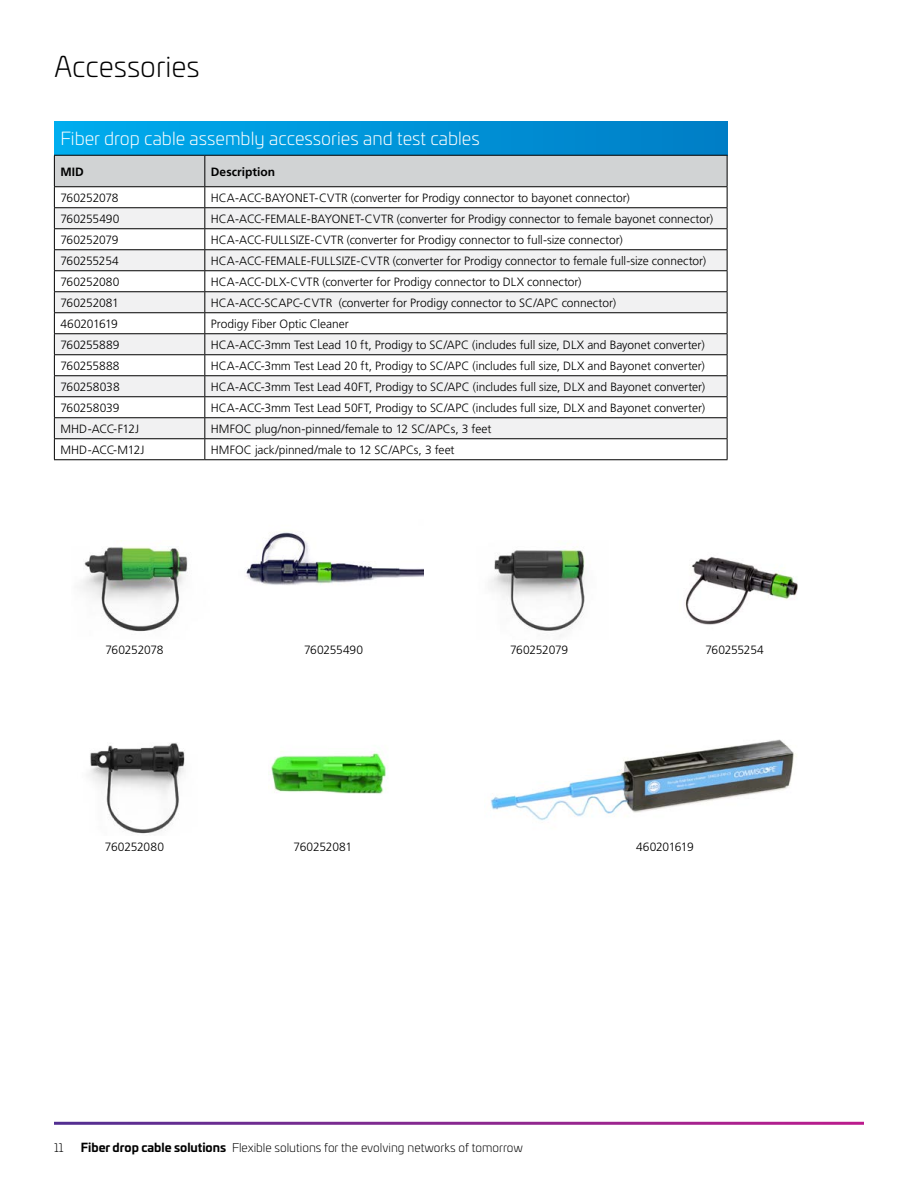
<style>
.page{position:relative;width:918px;height:1188px;background:#fff}
.page>*{position:absolute;margin:0;border:0;box-sizing:border-box;transform-origin:0 0}
.t1{font:300 28.5px "Univia Pro";color:#000}
.t2{font:300 18px "Univia Pro";color:#fff}
.t3{font:300 12px "Frutiger LT Pro";letter-spacing:-.005em;color:#000}
.t4{font:300 12px "Univia Pro";color:#000}
.t5{font:300 12px "Frutiger LT Pro";letter-spacing:-.03em;color:#000}
.t6{font:700 12px "Frutiger LT Pro";letter-spacing:.005em;color:#000}
.s1{font-weight:700}
</style>
<div class="page">
<div style="left:54px;top:122px;width:673px;height:33px;background:linear-gradient(to right,#00acee,#007ec6)"></div>
<svg style="left:54px;top:155px;width:674px;height:304px"></svg>
<hr style="left:54px;top:459px;width:151px;height:1px;background:#000">
<hr style="left:205px;top:459px;width:523px;height:1px;background:#000">
<img style="left:80px;top:540px;width:108px;height:92px">
<img style="left:89px;top:743px;width:97px;height:91px">
<img style="left:271px;top:751px;width:115px;height:43px">
<img style="left:490px;top:546px;width:95px;height:90px">
<img style="left:685px;top:556px;width:113px;height:69px">
<img style="left:246px;top:532px;width:178px;height:53px">
<img style="left:490px;top:739px;width:306px;height:82px">
<h1 class="t1" style="left:54px;top:46px;width:147px">Accessories</h1>
<h2 class="t2" style="left:60px;top:126px;width:421px">Fiber drop cable assembly accessories and test cables</h2>
<p class="t6" style="left:60px;top:164px;width:25px">MID</p>
<p class="t6" style="left:211px;top:164px;width:66px">Description</p>
<p class="t3" style="left:60px;top:191px;width:60px">760252078</p>
<p class="t3" style="left:211px;top:191px;width:421px">HCA-ACC-BAYONET-CVTR (converter for Prodigy connector to bayonet connector)</p>
<p class="t3" style="left:60px;top:212px;width:61px">760255490</p>
<p class="t3" style="left:211px;top:212px;width:504px">HCA-ACC-FEMALE-BAYONET-CVTR (converter for Prodigy connector to female bayonet connector)</p>
<p class="t3" style="left:60px;top:233px;width:60px">760252079</p>
<p class="t3" style="left:211px;top:233px;width:414px">HCA-ACC-FULLSIZE-CVTR (converter for Prodigy connector to full-size connector)</p>
<p class="t3" style="left:60px;top:254px;width:60px">760255254</p>
<p class="t3" style="left:211px;top:254px;width:497px">HCA-ACC-FEMALE-FULLSIZE-CVTR (converter for Prodigy connector to female full-size connector)</p>
<p class="t3" style="left:60px;top:275px;width:61px">760252080</p>
<p class="t3" style="left:211px;top:275px;width:372px">HCA-ACC-DLX-CVTR (converter for Prodigy connector to DLX connector)</p>
<p class="t3" style="left:60px;top:296px;width:60px">760252081</p>
<p class="t3" style="left:211px;top:296px;width:407px">HCA-ACC-SCAPC-CVTR (converter for Prodigy connector to SC/APC connector)</p>
<p class="t5" style="left:60px;top:317px;width:59px">460201619</p>
<p class="t3" style="left:211px;top:317px;width:139px">Prodigy Fiber Optic Cleaner</p>
<p class="t3" style="left:60px;top:338px;width:61px">760255889</p>
<p class="t3" style="left:211px;top:338px;width:495px">HCA-ACC-3mm Test Lead 10 ft, Prodigy to SC/APC (includes full size, DLX and Bayonet converter)</p>
<p class="t3" style="left:60px;top:359px;width:61px">760255888</p>
<p class="t3" style="left:211px;top:359px;width:496px">HCA-ACC-3mm Test Lead 20 ft, Prodigy to SC/APC (includes full size, DLX and Bayonet converter)</p>
<p class="t3" style="left:60px;top:380px;width:61px">760258038</p>
<p class="t3" style="left:211px;top:380px;width:496px">HCA-ACC-3mm Test Lead 40FT, Prodigy to SC/APC (includes full size, DLX and Bayonet converter)</p>
<p class="t3" style="left:60px;top:401px;width:61px">760258039</p>
<p class="t3" style="left:211px;top:401px;width:496px">HCA-ACC-3mm Test Lead 50FT, Prodigy to SC/APC (includes full size, DLX and Bayonet converter)</p>
<p class="t3" style="left:60px;top:422px;width:80px">MHD-ACC-F12J</p>
<p class="t3" style="left:211px;top:422px;width:282px">HMFOC plug/non-pinned/female to 12 SC/APCs, 3 feet</p>
<p class="t3" style="left:60px;top:443px;width:86px">MHD-ACC-M12J</p>
<p class="t3" style="left:211px;top:443px;width:245px">HMFOC jack/pinned/male to 12 SC/APCs, 3 feet</p>
<p class="t3" style="left:105px;top:643px;width:60px">760252078</p>
<p class="t3" style="left:304px;top:643px;width:61px">760255490</p>
<p class="t3" style="left:510px;top:643px;width:60px">760252079</p>
<p class="t3" style="left:705px;top:643px;width:60px">760255254</p>
<p class="t3" style="left:105px;top:840px;width:61px">760252080</p>
<p class="t3" style="left:294px;top:840px;width:60px">760252081</p>
<p class="t5" style="left:636px;top:840px;width:59px">460201619</p>
<p class="t4" style="left:54px;top:1139px;width:11px">11</p>
<p class="t4" style="left:81px;top:1139px;width:444px"><span class="s1">Fiber drop cable solutions</span> Flexible solutions for the evolving networks of tomorrow</p>
</div>
